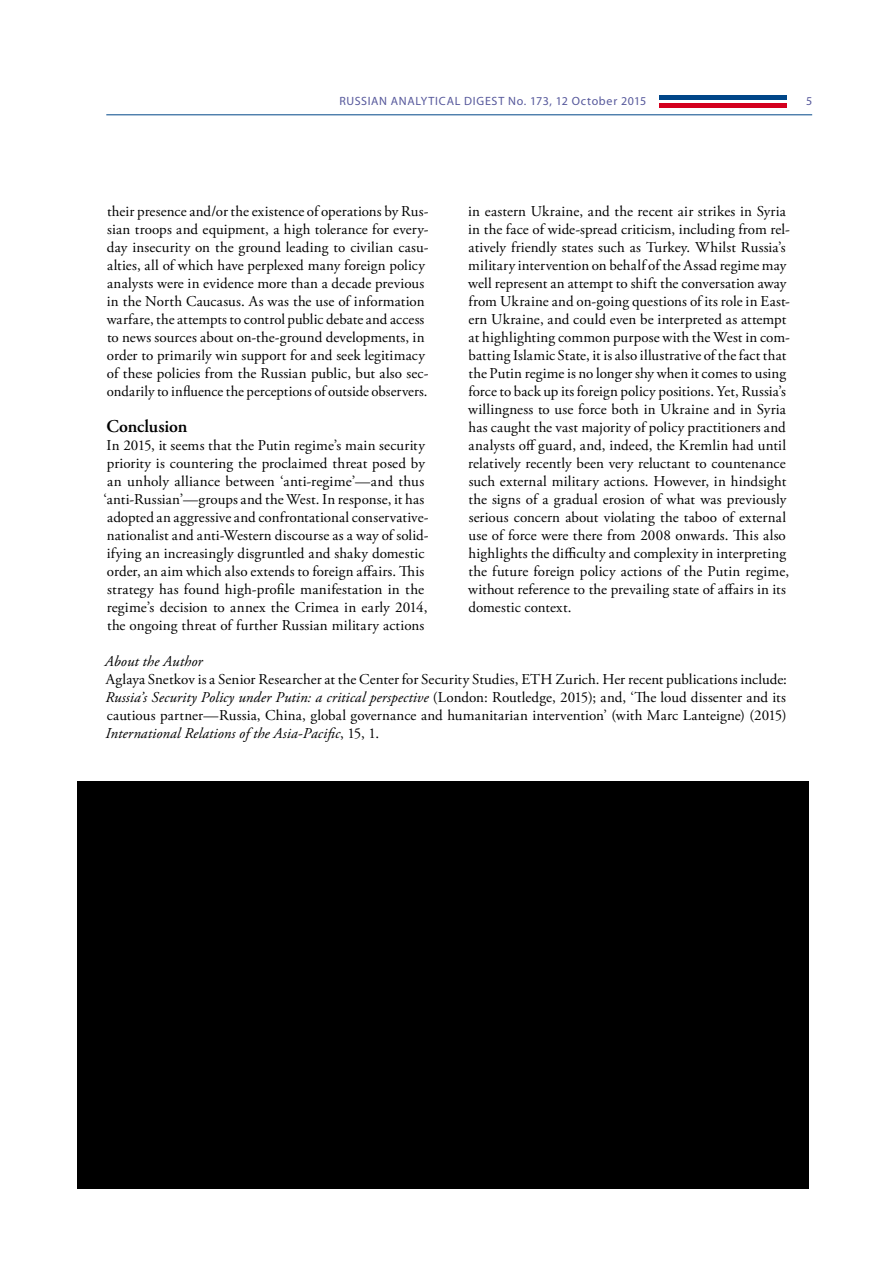
<style>
.page{position:relative;width:893px;height:1263px;background:#fff}
.page>*{position:absolute;margin:0;border:0;box-sizing:border-box;transform-origin:0 0}
.t1{font:600 18px "Adobe Garamond Pro";letter-spacing:-.01em;color:#000}
.t2{font:15px/18px "Adobe Garamond Pro";letter-spacing:.01em;color:#000}
.t3{font:italic 15px "Adobe Garamond Pro";letter-spacing:.005em;color:#000}
.t4{font:12px "Myriad Pro";letter-spacing:.055em;color:#56589b}
.s1{font-style:italic}
</style>
<div class="page">
<div style="left:659px;top:103px;width:128px;height:5px;background:#d4001e"></div>
<hr style="left:659px;top:96px;width:128px;height:4px;background:#004688">
<hr style="left:106px;top:114px;width:706px;height:1px;background:#004688">
<div style="left:78px;top:782px;width:731px;height:407px;background:#000"></div>
<p class="t4" style="left:339px;top:94px;width:308px">RUSSIAN ANALYTICAL DIGEST No. 173, 12 October 2015</p>
<p class="t4" style="left:806px;top:94px;width:8px">5</p>
<p class="t2" style="left:107px;top:203px;width:323px">their presence and/or the existence of operations by Rus&shy;sian troops and equipment, a high tolerance for every&shy;day insecurity on the ground leading to civilian casu&shy;alties, all of which have perplexed many foreign policy analysts were in evidence more than a decade previous in the North Caucasus. As was the use of information warfare, the attempts to control public debate and access to news sources about on-the-ground developments, in order to primarily win support for and seek legitimacy of these policies from the Russian public, but also sec&shy;ondarily to influence the perceptions of outside observers.</p>
<p class="t1" style="left:107px;top:416px;width:82px">Conclusion</p>
<p class="t2" style="left:104px;top:437px;width:326px">In 2015, it seems that the Putin regime’s main security priority is countering the proclaimed threat posed by an unholy alliance between ‘anti-regime’—and thus ‘anti-Russian’—groups and the West. In response, it has adopted an aggressive and confrontational conservative&shy;nationalist and anti-Western discourse as a way of solid&shy;ifying an increasingly disgruntled and shaky domestic order, an aim which also extends to foreign affairs. This strategy has found high-profile manifestation in the regime’s decision to annex the Crimea in early 2014, the ongoing threat of further Russian military actions</p>
<p class="t2" style="left:468px;top:203px;width:323px">in eastern Ukraine, and the recent air strikes in Syria in the face of wide-spread criticism, including from rel&shy;atively friendly states such as Turkey. Whilst Russia’s military intervention on behalf of the Assad regime may well represent an attempt to shift the conversation away from Ukraine and on-going questions of its role in East&shy;ern Ukraine, and could even be interpreted as attempt at highlighting common purpose with the West in com&shy;batting Islamic State, it is also illustrative of the fact that the Putin regime is no longer shy when it comes to using force to back up its foreign policy positions. Yet, Russia’s willingness to use force both in Ukraine and in Syria has caught the vast majority of policy practitioners and analysts off guard, and, indeed, the Kremlin had until relatively recently been very reluctant to countenance such external military actions. However, in hindsight the signs of a gradual erosion of what was previously serious concern about violating the taboo of external use of force were there from 2008 onwards. This also highlights the difficulty and complexity in interpreting the future foreign policy actions of the Putin regime, without reference to the prevailing state of affairs in its domestic context.</p>
<p class="t3" style="left:105px;top:652px;width:99px">About the Author</p>
<p class="t2" style="left:106px;top:671px;width:683px;text-align:justify">Aglaya Snetkov is a Senior Researcher at the Center for Security Studies, ETH Zurich. Her recent publications include:<br><span class="s1">Russia’s Security Policy under Putin: a critical perspective</span> (London: Routledge, 2015); and, ‘The loud dissenter and its cautious partner—Russia, China, global governance and humanitarian intervention’ (with Marc Lanteigne) (2015)<br><span class="s1">International Relations of the Asia-Pacific</span>, 15, 1.</p>
</div>
